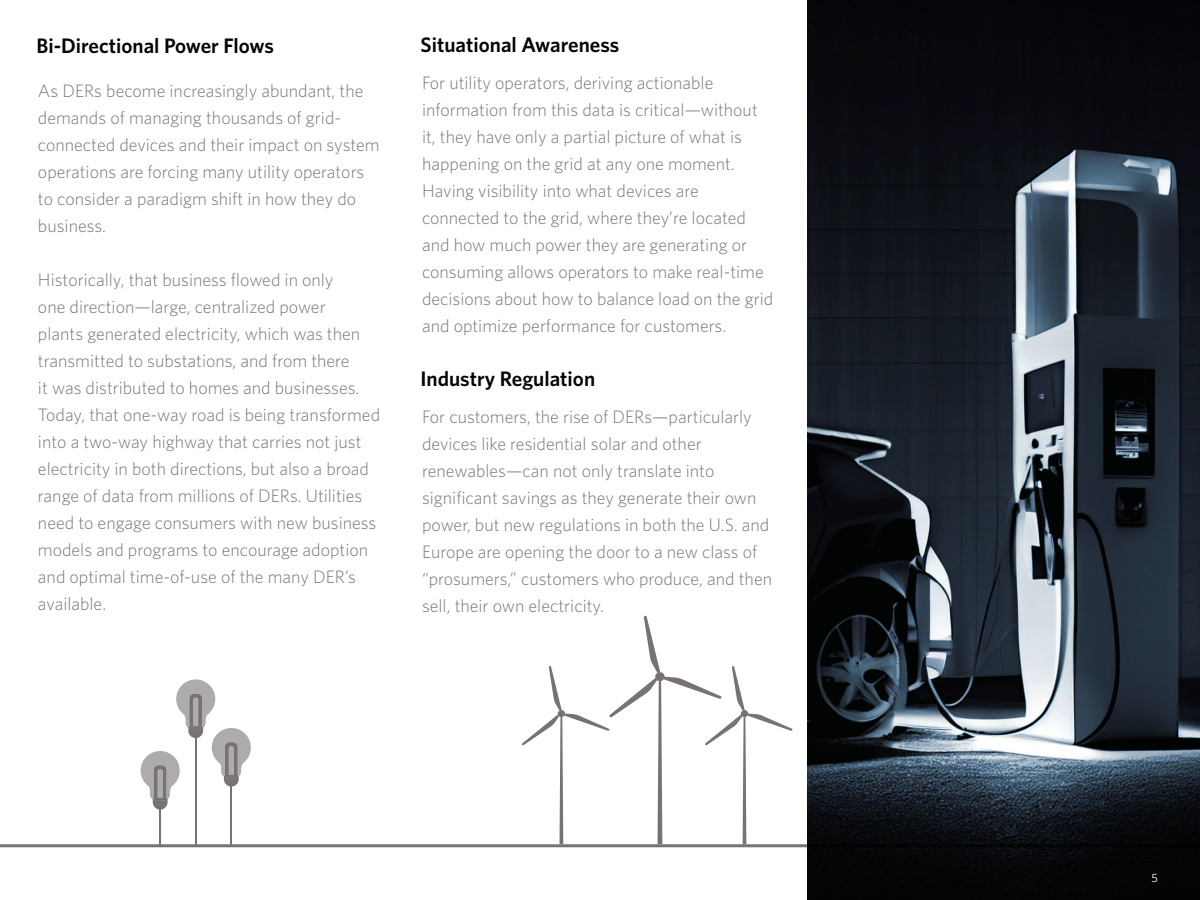
<style>
.page{position:relative;width:1200px;height:900px;background:#fff}
.page>*{position:absolute;margin:0;border:0;box-sizing:border-box;transform-origin:0 0}
.t1{font:600 21px "Whitney";color:#040503}
.t2{font:300 18px/27px "Whitney";color:#757778}
.t3{font:12px "Whitney";color:#fff}
</style>
<div class="page">
<svg style="left:807px;top:0;width:393px;height:900px;background:#1f242b"></svg>
<svg style="left:0;top:616px;width:1200px;height:231px"></svg>
<p class="t1" style="left:36px;top:33px;width:239px">Bi-Directional Power Flows</p>
<p class="t2" style="left:38px;top:77px;width:343px">As DERs become increasingly abundant, the demands of managing thousands of grid&shy;connected devices and their impact on system operations are forcing many utility operators to consider a paradigm shift in how they do business.</p>
<p class="t2" style="left:38px;top:266px;width:344px">Historically, that business flowed in only<br>one direction—large, centralized power<br>plants generated electricity, which was then transmitted to substations, and from there<br>it was distributed to homes and businesses.<br>Today, that one-way road is being transformed into a two-way highway that carries not just electricity in both directions, but also a broad range of data from millions of DERs. Utilities need to engage consumers with new business models and programs to encourage adoption and optimal time-of-use of the many DER’s available.</p>
<p class="t1" style="left:421px;top:32px;width:200px">Situational Awareness</p>
<p class="t2" style="left:422px;top:69px;width:353px">For utility operators, deriving actionable information from this data is critical—without it, they have only a partial picture of what is happening on the grid at any one moment.<br>Having visibility into what devices are connected to the grid, where they’re located and how much power they are generating or consuming allows operators to make real-time decisions about how to balance load on the grid and optimize performance for customers.</p>
<p class="t1" style="left:421px;top:366px;width:176px">Industry Regulation</p>
<p class="t2" style="left:422px;top:403px;width:352px">For customers, the rise of DERs—particularly devices like residential solar and other renewables—can not only translate into significant savings as they generate their own power, but new regulations in both the U.S. and Europe are opening the door to a new class of “prosumers,” customers who produce, and then sell, their own electricity.</p>
<p class="t3" style="left:1152px;top:871px;width:8px">5</p>
</div>
